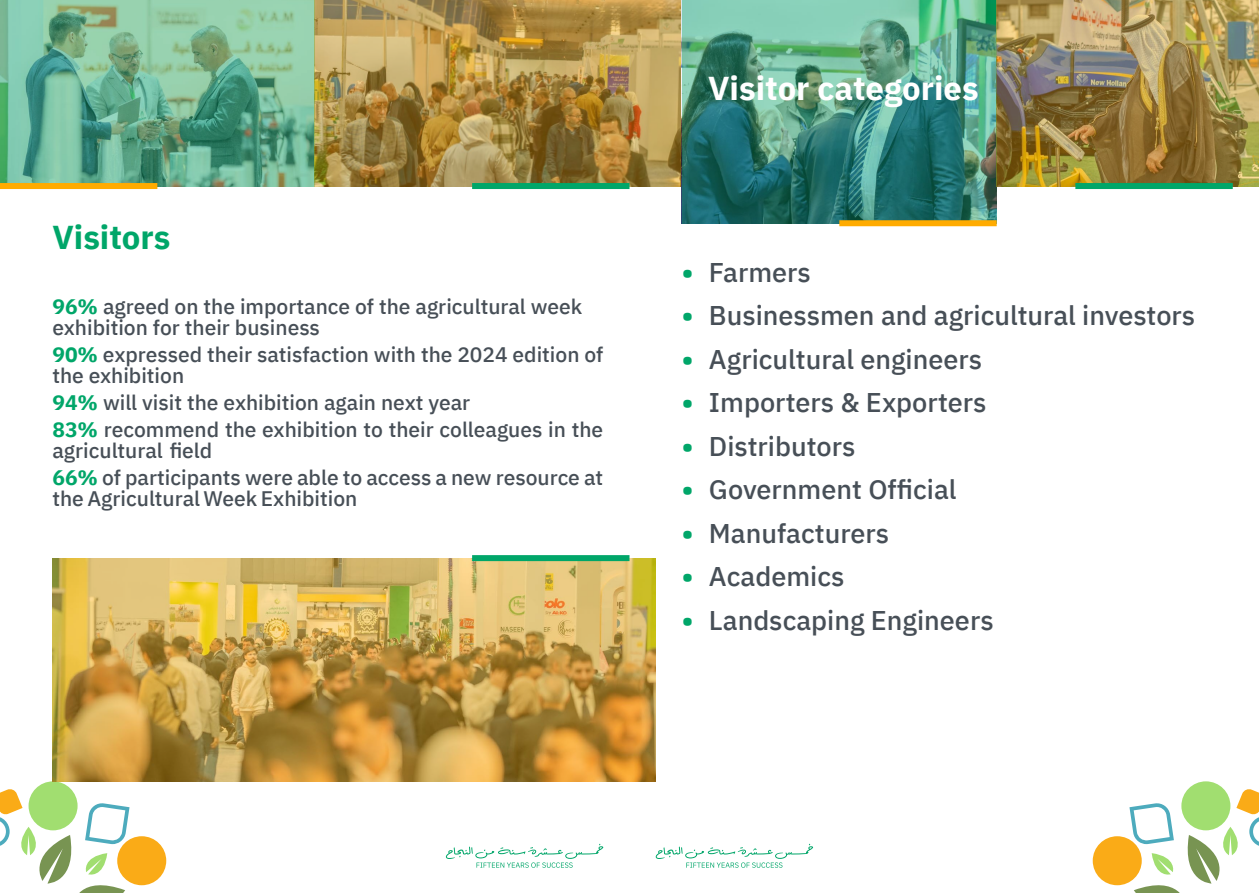
<style>
.page{position:relative;width:1259px;height:893px;background:#fff}
.page>*{position:absolute;margin:0;border:0;box-sizing:border-box;transform-origin:0 0}
.t1{font:700 33px "IBM Plex Sans";color:#fff}
.t2{font:700 33px "IBM Plex Sans";color:#00a669}
.t3{font:500 27px "IBM Plex Sans";color:#474f57}
.t4{font:500 21px/21px "IBM Plex Sans";color:#474f57}
.s1{font-weight:700;color:#00a669}
</style>
<div class="page">
<svg style="left:656px;top:844px;width:157px;height:24px"></svg>
<svg style="left:446px;top:844px;width:157px;height:24px"></svg>
<div style="left:29px;top:781px;width:49px;height:49px;background:#a1de70;border-radius:50%"></div>
<div style="left:117px;top:836px;width:49px;height:49px;background:#faab17;border-radius:50%"></div>
<svg style="left:0;top:788px;width:129px;height:105px"></svg>
<div style="left:1181px;top:781px;width:49px;height:49px;background:#a1de70;border-radius:50%"></div>
<div style="left:1092px;top:836px;width:49px;height:49px;background:#faab17;border-radius:50%"></div>
<svg style="left:1129px;top:788px;width:130px;height:105px"></svg>
<svg style="left:0;top:0;width:315px;height:186px;background:#72b393"></svg>
<img style="left:315px;top:0;width:367px;height:186px">
<img style="left:682px;top:0;width:314px;height:223px">
<img style="left:996px;top:0;width:263px;height:186px">
<img style="left:52px;top:558px;width:604px;height:223px">
<div style="left:0;top:183px;width:157px;height:6px;background:#ffab00"></div>
<div style="left:839px;top:220px;width:157px;height:6px;background:#ffab00"></div>
<div style="left:472px;top:183px;width:157px;height:6px;background:#00a669"></div>
<div style="left:1075px;top:183px;width:157px;height:6px;background:#00a669"></div>
<div style="left:472px;top:555px;width:157px;height:6px;background:#00a669"></div>
<h1 class="t2" style="left:52px;top:211px;width:120px">Visitors</h1>
<p class="t4" style="left:52px;top:294px;width:531px"><span class="s1">96%</span> agreed on the importance of the agricultural week exhibition for their business</p>
<p class="t4" style="left:52px;top:342px;width:552px"><span class="s1">90%</span> expressed their satisfaction with the 2024 edition of the exhibition</p>
<p class="t4" style="left:52px;top:387px;width:552px;line-height:27px"><span class="s1">94%</span> will visit the exhibition again next year<br><span class="s1">83%</span> recommend the exhibition to their colleagues in the</p>
<p class="t4" style="left:52px;top:435px;width:552px;line-height:27px">agricultural field<br><span class="s1">66%</span> of participants were able to access a new resource at</p>
<p class="t4" style="left:52px;top:486px;width:306px">the Agricultural Week Exhibition</p>
<h1 class="t1" style="left:708px;top:62px;width:272px">Visitor categories</h1>
<p class="t3" style="left:682px;top:251px;width:130px"><span class="s1">•</span> Farmers</p>
<p class="t3" style="left:682px;top:294px;width:515px"><span class="s1">•</span> Businessmen and agricultural investors</p>
<p class="t3" style="left:682px;top:338px;width:302px"><span class="s1">•</span> Agricultural engineers</p>
<p class="t3" style="left:682px;top:381px;width:306px"><span class="s1">•</span> Importers &amp; Exporters</p>
<p class="t3" style="left:682px;top:425px;width:175px"><span class="s1">•</span> Distributors</p>
<p class="t3" style="left:682px;top:468px;width:276px"><span class="s1">•</span> Government Official</p>
<p class="t3" style="left:682px;top:512px;width:209px"><span class="s1">•</span> Manufacturers</p>
<p class="t3" style="left:682px;top:555px;width:164px"><span class="s1">•</span> Academics</p>
<p class="t3" style="left:682px;top:599px;width:313px"><span class="s1">•</span> Landscaping Engineers</p>
</div>
